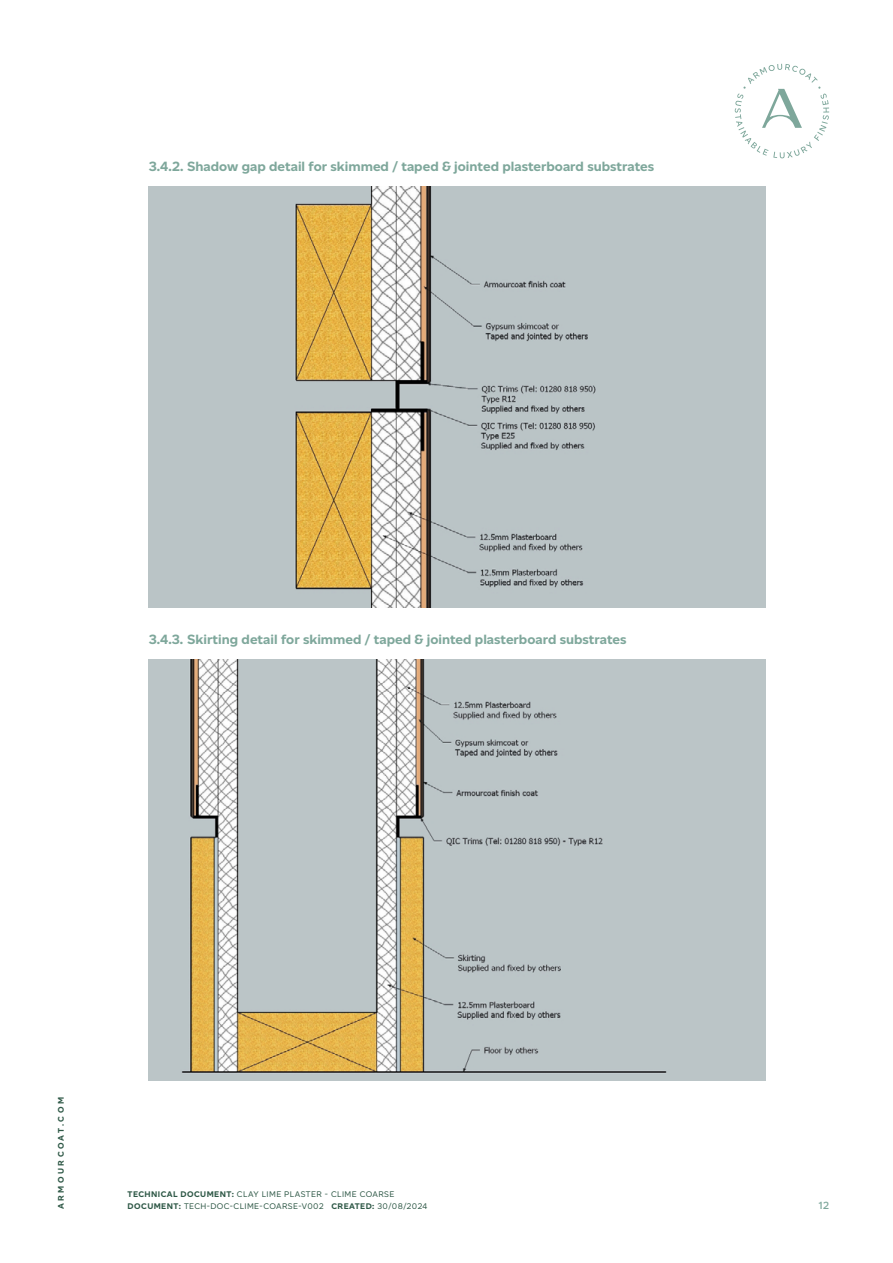
<style>
.page{position:relative;width:893px;height:1263px;background:#fff}
.page>*{position:absolute;margin:0;border:0;box-sizing:border-box;transform-origin:0 0}
.t1{font:700 13.5px "Altform";color:#7ea79b}
.t2{font:600 10.5px "Altform";color:#7ea79b}
.t3{font:8.25px/12px "Altform";letter-spacing:.05em;color:#2e5846}
.t4{font:700 8.25px "Altform";letter-spacing:.3em;color:#2e5846}
.s1{font-weight:700}
</style>
<div class="page">
<svg style="left:735px;top:64px;width:94px;height:94px"></svg>
<img style="left:149px;top:186px;width:616px;height:421px">
<img style="left:149px;top:659px;width:616px;height:421px">
<p class="t1" style="left:149px;top:159px;width:507px">3.4.2. Shadow gap detail for skimmed / taped &amp; jointed plasterboard substrates</p>
<p class="t1" style="left:149px;top:632px;width:479px">3.4.3. Skirting detail for skimmed / taped &amp; jointed plasterboard substrates</p>
<p class="t4" style="left:56px;top:1209px;width:113px;rotate:-90deg">ARMOURCOAT.COM</p>
<p class="t3" style="left:128px;top:1188px;width:301px"><span class="s1">TECHNICAL DOCUMENT:</span> CLAY LIME PLASTER - CLIME COARSE<br><span class="s1">DOCUMENT:</span> TECH-DOC-CLIME-COARSE-V002 <span class="s1">CREATED:</span> 30/08/2024</p>
<p class="t2" style="left:819px;top:1200px;width:12px">12</p>
</div>
